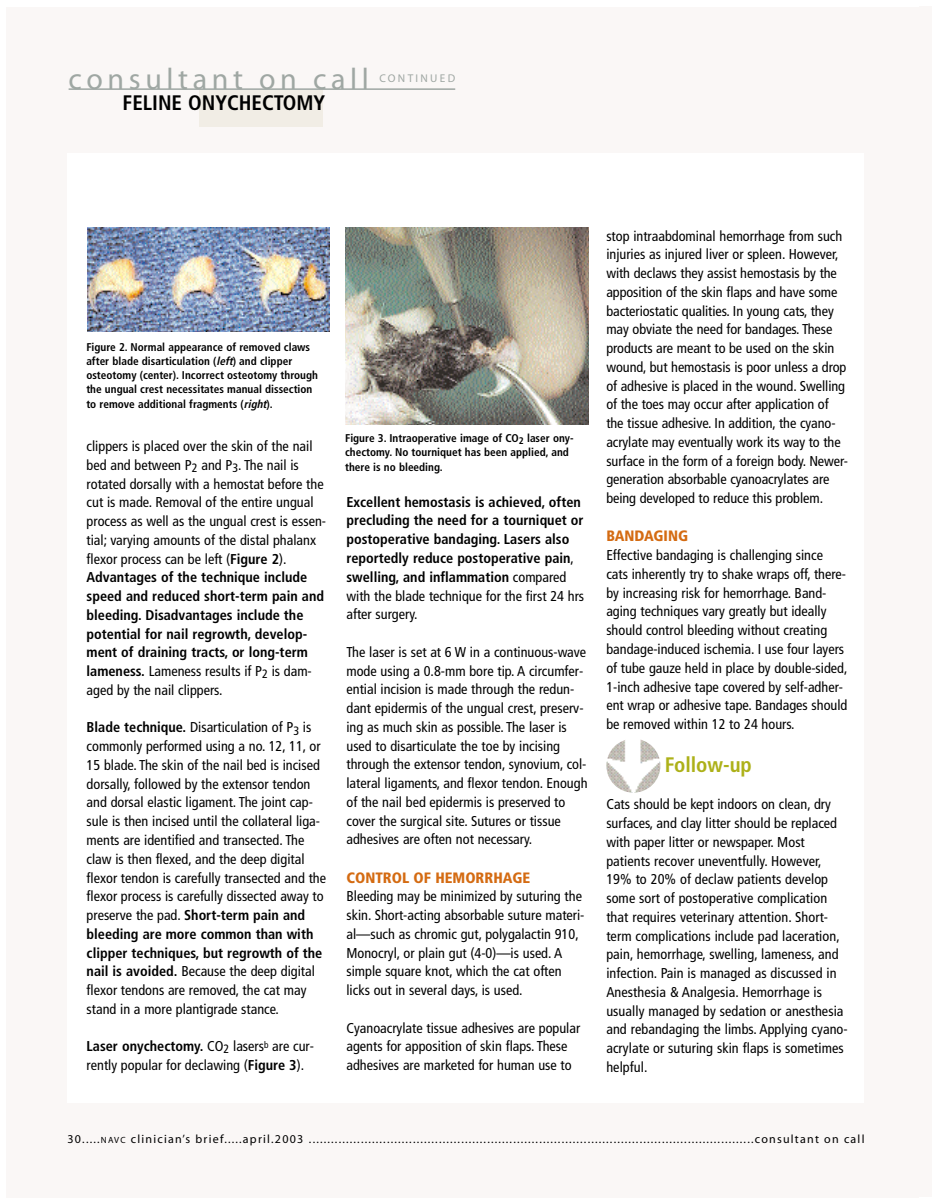
<style>
.page{position:relative;width:932px;height:1202px;background:#fff}
.page>*{position:absolute;margin:0;border:0;box-sizing:border-box;transform-origin:0 0}
.t1{font:30px "Myriad";letter-spacing:.155em;color:#9fa7a3}
.t2{font:700 condensed 21px "Frutiger";color:#000}
.t3{font:700 condensed 21px "Frutiger";color:#adb119}
.t4{font:900 condensed 15px "Frutiger";color:#d46b12}
.t5{font:condensed 14.25px/18.8px "Frutiger";color:#000}
.t6{font:700 condensed 14.25px/18.8px "Frutiger";color:#000}
.t7{font:12px "Myriad";letter-spacing:.1em;color:#000}
.t8{font:700 condensed 11.25px/14.2px "Frutiger";color:#000}
.t9{font:11.25px "Myriad";letter-spacing:.205em;color:#9fa7a3}
.s1{font-style:italic}
.s2{font-weight:700}
.s3{font-weight:400}
.s4{font-size:9px}
</style>
<div class="page">
<div style="left:919px;top:6px;width:13px;height:1190px;background:#faf7f6"></div>
<div style="left:6px;top:7px;width:913px;height:1190px;background:#faf7f6"></div>
<div style="left:68px;top:153px;width:796px;height:950px;background:#fff"></div>
<div style="left:199px;top:90px;width:124px;height:36px;background:#f1ede5"></div>
<hr style="left:69px;top:88px;width:386px;height:2px;background:#9fa7a3">
<img style="left:87px;top:227px;width:242px;height:105px">
<img style="left:346px;top:227px;width:242px;height:198px">
<img style="left:606px;top:738px;width:54px;height:54px;border-radius:50%">
<h1 class="t1" style="left:69px;top:68px;width:302px">consultant on call</h1>
<p class="t9" style="left:379px;top:74px;width:77px">CONTINUED</p>
<h2 class="t2" style="left:123px;top:94px;width:204px">FELINE ONYCHECTOMY</h2>
<p class="t8" style="left:86px;top:340px;width:233px">Figure 2. Normal appearance of removed claws after blade disarticulation (<span class="s1">left</span>) and clipper osteotomy (center). Incorrect osteotomy through the ungual crest necessitates manual dissection to remove additional fragments (<span class="s1">right</span>).</p>
<p class="t5" style="left:87px;top:438px;width:241px">clippers is placed over the skin of the nail bed and between P<sub>2</sub> and P<sub>3</sub>. The nail is rotated dorsally with a hemostat before the cut is made. Removal of the entire ungual process as well as the ungual crest is essen&shy;tial; varying amounts of the distal phalanx flexor process can be left (<span class="s2">Figure 2</span>).<br><span class="s2">Advantages of the technique include speed and reduced short-term pain and bleeding. Disadvantages include the potential for nail regrowth, develop&shy;ment of draining tracts, or long-term lameness.</span> Lameness results if P<sub>2</sub> is dam&shy;aged by the nail clippers.</p>
<p class="t5" style="left:87px;top:719px;width:241px"><span class="s2">Blade technique.</span> Disarticulation of P<sub>3</sub> is commonly performed using a no. 12, 11, or 15 blade. The skin of the nail bed is incised dorsally, followed by the extensor tendon and dorsal elastic ligament. The joint cap&shy;sule is then incised until the collateral liga&shy;ments are identified and transected. The claw is then flexed, and the deep digital flexor tendon is carefully transected and the flexor process is carefully dissected away to preserve the pad. <span class="s2">Short-term pain and bleeding are more common than with clipper techniques, but regrowth of the nail is avoided.</span> Because the deep digital flexor tendons are removed, the cat may stand in a more plantigrade stance.</p>
<p class="t5" style="left:87px;top:1038px;width:229px"><span class="s2">Laser onychectomy.</span> CO<sub>2</sub> lasers<sup>b</sup> are cur&shy;rently popular for declawing (<span class="s2">Figure 3</span>).</p>
<p class="t8" style="left:345px;top:432px;width:230px">Figure 3. Intraoperative image of CO<sub>2</sub> laser ony&shy;chectomy. No tourniquet has been applied, and there is no bleeding.</p>
<p class="t6" style="left:346px;top:493px;width:239px">Excellent hemostasis is achieved, often precluding the need for a tourniquet or postoperative bandaging. Lasers also reportedly reduce postoperative pain<span class="s3">, </span>swelling, and inflammation <span class="s3">compared with the blade technique for the first 24 hrs after surgery.</span></p>
<p class="t5" style="left:346px;top:643px;width:242px">The laser is set at 6 W in a continuous-wave mode using a 0.8-mm bore tip. A circumfer&shy;ential incision is made through the redun&shy;dant epidermis of the ungual crest, preserv&shy;ing as much skin as possible. The laser is used to disarticulate the toe by incising through the extensor tendon, synovium, col&shy;lateral ligaments, and flexor tendon. Enough of the nail bed epidermis is preserved to cover the surgical site. Sutures or tissue adhesives are often not necessary.</p>
<p class="t4" style="left:346px;top:871px;width:185px">CONTROL OF HEMORRHAGE</p>
<p class="t5" style="left:346px;top:888px;width:239px">Bleeding may be minimized by suturing the skin. Short-acting absorbable suture materi&shy;al—such as chromic gut, polygalactin 910, Monocryl, or plain gut (4-0)—is used. A simple square knot, which the cat often licks out in several days, is used.</p>
<p class="t5" style="left:346px;top:1019px;width:235px">Cyanoacrylate tissue adhesives are popular agents for apposition of skin flaps. These adhesives are marketed for human use to</p>
<p class="t5" style="left:606px;top:227px;width:243px">stop intraabdominal hemorrhage from such injuries as injured liver or spleen. However, with declaws they assist hemostasis by the apposition of the skin flaps and have some bacteriostatic qualities. In young cats, they may obviate the need for bandages. These products are meant to be used on the skin wound, but hemostasis is poor unless a drop of adhesive is placed in the wound. Swelling of the toes may occur after application of the tissue adhesive. In addition, the cyano&shy;acrylate may eventually work its way to the surface in the form of a foreign body. Newer&shy;generation absorbable cyanoacrylates are being developed to reduce this problem.</p>
<p class="t4" style="left:606px;top:530px;width:83px">BANDAGING</p>
<p class="t5" style="left:606px;top:547px;width:242px">Effective bandaging is challenging since cats inherently try to shake wraps off, there&shy;by increasing risk for hemorrhage. Band&shy;aging techniques vary greatly but ideally should control bleeding without creating bandage-induced ischemia. I use four layers of tube gauze held in place by double-sided, 1-inch adhesive tape covered by self-adher&shy;ent wrap or adhesive tape. Bandages should be removed within 12 to 24 hours.</p>
<h2 class="t3" style="left:664px;top:756px;width:88px">Follow-up</h2>
<p class="t5" style="left:606px;top:796px;width:243px">Cats should be kept indoors on clean, dry surfaces, and clay litter should be replaced with paper litter or newspaper. Most patients recover uneventfully. However, 19% to 20% of declaw patients develop some sort of postoperative complication that requires veterinary attention. Short&shy;term complications include pad laceration, pain, hemorrhage, swelling, lameness, and infection. Pain is managed as discussed in Anesthesia &amp; Analgesia. Hemorrhage is usually managed by sedation or anesthesia and rebandaging the limbs. Applying cyano&shy;acrylate or suturing skin flaps is sometimes helpful.</p>
<p class="t7" style="left:68px;top:1134px;width:798px">30.....<span class="s4">NAVC</span> clinician’s brief.....april.2003 ........................................................................................................................consultant on call</p>
</div>
